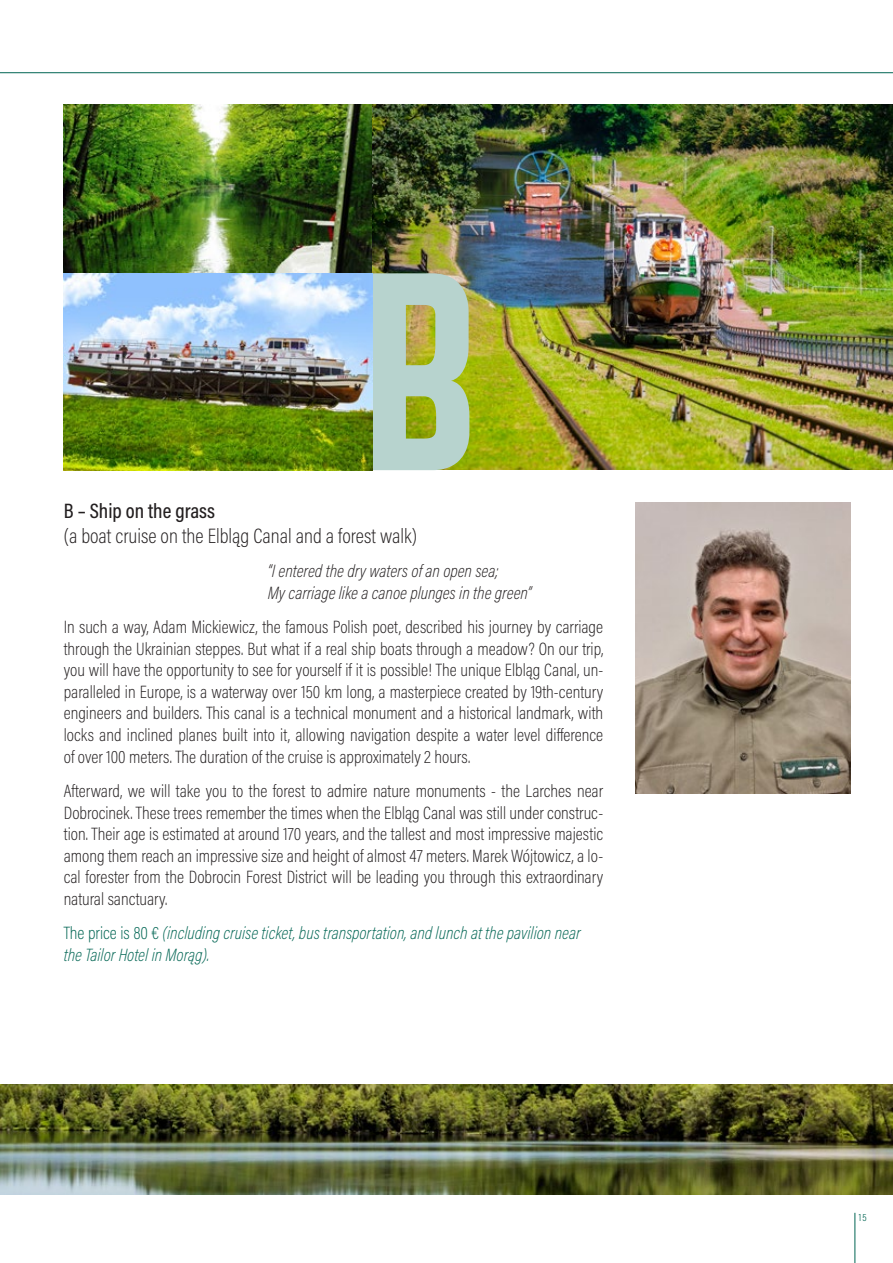
<style>
.page{position:relative;width:893px;height:1263px;background:#fff}
.page>*{position:absolute;margin:0;border:0;box-sizing:border-box;transform-origin:0 0}
.t1{font:700 272.7px "Gala";color:#b7d3ce}
.t2{font:200 21px "Acumin Pro Cond";color:#231f20}
.t3{font:500 21px "Acumin Pro Cond";color:#231f20}
.t4{font:200 18px/21.6px "Acumin Pro Cond";color:#231f20;text-align:justify}
.t5{font:italic 200 18px/21.6px "Acumin Pro Cond";color:#006553}
.t6{font:italic 200 18px/21.6px "Acumin Pro Cond";color:#231f20}
.t7{font:300 10.5px "Acumin Pro Cond";color:#006553}
.s1{font-style:normal}
</style>
<div class="page">
<hr style="left:855px;top:1213px;width:1px;height:50px;background:#006553">
<hr style="left:0;top:72px;width:893px;height:1px;background:#006553">
<img style="left:635px;top:502px;width:215px;height:291px">
<img style="left:0;top:1084px;width:893px;height:111px">
<img style="left:64px;top:105px;width:309px;height:168px">
<img style="left:373px;top:105px;width:520px;height:365px">
<img style="left:64px;top:273px;width:309px;height:197px">
<h1 class="t1" style="left:359px;top:191px;width:123px">b</h1>
<p class="t3" style="left:64px;top:497px;width:153px">B – Ship on the grass</p>
<p class="t2" style="left:64px;top:522px;width:355px">(a boat cruise on the Elbląg Canal and a forest walk)</p>
<p class="t6" style="left:268px;top:560px;width:265px">“I entered the dry waters of an open sea;<br>My carriage like a canoe plunges in the green”</p>
<p class="t4" style="left:64px;top:616px;width:541px">In such a way, Adam Mickiewicz, the famous Polish poet, described his journey by carriage through the Ukrainian steppes. But what if a real ship boats through a meadow? On our trip, you will have the opportunity to see for yourself if it is possible! The unique Elbląg Canal, un&shy;paralleled in Europe, is a waterway over 150 km long, a masterpiece created by 19th-century engineers and builders. This canal is a technical monument and a historical landmark, with locks and inclined planes built into it, allowing navigation despite a water level difference of over 100 meters. The duration of the cruise is approximately 2 hours.</p>
<p class="t4" style="left:64px;top:780px;width:541px">Afterward, we will take you to the forest to admire nature monuments - the Larches near Dobrocinek. These trees remember the times when the Elbląg Canal was still under construc&shy;tion. Their age is estimated at around 170 years, and the tallest and most impressive majestic among them reach an impressive size and height of almost 47 meters. Marek Wójtowicz, a lo&shy;cal forester from the Dobrocin Forest District will be leading you through this extraordinary natural sanctuary.</p>
<p class="t5" style="left:64px;top:922px;width:518px"><span class="s1">The price is 80 €</span> (including cruise ticket, bus transportation, and lunch at the pavilion near the Tailor Hotel in Morąg).</p>
<p class="t7" style="left:859px;top:1210px;width:9px">15</p>
</div>
